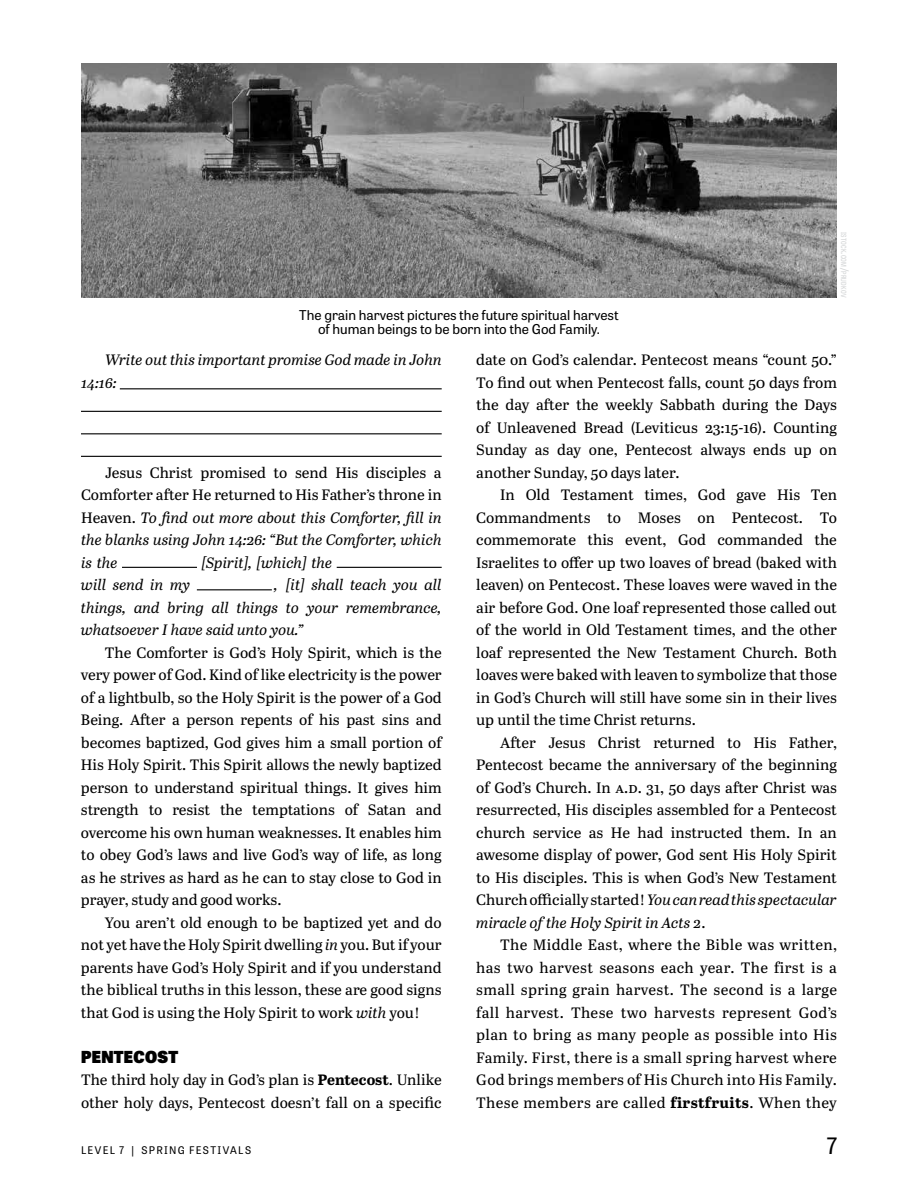
<style>
.page{position:relative;width:918px;height:1188px;background:#fff}
.page>*{position:absolute;margin:0;border:0;box-sizing:border-box;transform-origin:0 0}
.t1{font:22.5px "Tablet Gothic";color:#000}
.t2{font:800 16.5px "Tablet Gothic";letter-spacing:.02em;color:#000}
.t3{font:15px/22.5px "Abril Text";color:#000;text-align:justify}
.t4{font:italic 15px/22.5px "Abril Text";color:#000}
.t5{font:13.5px/13.5px "Tablet Gothic";color:#000;text-align:center}
.t6{font:10.5px "Tablet Gothic";letter-spacing:.12em;color:#000}
.t7{font:7.05px "Tablet Gothic Condensed";letter-spacing:.03em;color:#d1d3d4;scale:1.04 1}
.s1{font-size:10.05px}
.s2{font-style:italic}
.s3{font-weight:700}
</style>
<div class="page">
<hr style="left:120px;top:388px;width:322px;height:1px;background:#000">
<hr style="left:81px;top:411px;width:361px;height:1px;background:#000">
<hr style="left:81px;top:433px;width:361px;height:1px;background:#000">
<hr style="left:81px;top:456px;width:361px;height:1px;background:#000">
<hr style="left:122px;top:567px;width:75px;height:1px;background:#000">
<hr style="left:337px;top:567px;width:105px;height:1px;background:#000">
<hr style="left:197px;top:589px;width:75px;height:1px;background:#000">
<img style="left:81px;top:64px;width:756px;height:234px">
<p class="t5" style="left:299px;top:308px;width:321px">The grain harvest pictures the future spiritual harvest of human beings to be born into the God Family.</p>
<p class="t7" style="left:848px;top:232px;width:65px;rotate:90deg">istock<span class="s1">.</span>com<span class="s1">/</span>prudkov</p>
<p class="t4" style="left:81px;top:348px;width:362px;text-indent:24px">Write out this important promise God made in John<br>14:16:</p>
<p class="t3" style="left:81px;top:461px;width:362px;text-indent:24px">Jesus Christ promised to send His disciples a Comforter after He returned to His Father’s throne in Heaven. <span class="s2">To find out more about this Comforter, fill in the blanks using John 14:26: “But the Comforter, which is the</span></p>
<p class="t4" style="left:201px;top:551px;width:132px">[Spirit], [which] the</p>
<p class="t4" style="left:81px;top:573px;width:362px;text-align:justify;text-indent:193px">, [it] shall teach you all things, and bring all things to your remembrance, whatsoever I have said unto you.”</p>
<p class="t3" style="left:81px;top:641px;width:362px;text-indent:24px">The Comforter is God’s Holy Spirit, which is the very power of God. Kind of like electricity is the power of a lightbulb, so the Holy Spirit is the power of a God Being. After a person repents of his past sins and becomes baptized, God gives him a small portion of His Holy Spirit. This Spirit allows the newly baptized person to understand spiritual things. It gives him strength to resist the temptations of Satan and overcome his own human weaknesses. It enables him to obey God’s laws and live God’s way of life, as long as he strives as hard as he can to stay close to God in prayer, study and good works.</p>
<p class="t3" style="left:81px;top:911px;width:362px;text-indent:24px">You aren’t old enough to be baptized yet and do not yet have the Holy Spirit dwelling <span class="s2">in</span> you. But if your parents have God’s Holy Spirit and if you understand the biblical truths in this lesson, these are good signs that God is using the Holy Spirit to work <span class="s2">with</span> you!</p>
<p class="t2" style="left:81px;top:1044px;width:99px">PENTECOST</p>
<p class="t3" style="left:81px;top:1068px;width:362px">The third holy day in God’s plan is <span class="s3">Pentecost</span>. Unlike other holy days, Pentecost doesn’t fall on a specific</p>
<p class="t4" style="left:81px;top:573px;width:111px">will send in my</p>
<p class="t3" style="left:476px;top:348px;width:362px">date on God’s calendar. Pentecost means “count 50.” To find out when Pentecost falls, count 50 days from the day after the weekly Sabbath during the Days of Unleavened Bread (Leviticus 23:15-16). Counting Sunday as day one, Pentecost always ends up on another Sunday, 50 days later.</p>
<p class="t3" style="left:476px;top:483px;width:362px;text-indent:24px">In Old Testament times, God gave His Ten Commandments to Moses on Pentecost. To commemorate this event, God commanded the Israelites to offer up two loaves of bread (baked with leaven) on Pentecost. These loaves were waved in the air before God. One loaf represented those called out of the world in Old Testament times, and the other loaf represented the New Testament Church. Both loaves were baked with leaven to symbolize that those in God’s Church will still have some sin in their lives up until the time Christ returns.</p>
<p class="t3" style="left:476px;top:731px;width:362px;text-indent:24px">After Jesus Christ returned to His Father, Pentecost became the anniversary of the beginning of God’s Church. In a.d. 31, 50 days after Christ was resurrected, His disciples assembled for a Pentecost church service as He had instructed them. In an awesome display of power, God sent His Holy Spirit to His disciples. This is when God’s New Testament Church officially started! <span class="s2">You can read this spectacular miracle of the Holy Spirit in Acts 2</span>.</p>
<p class="t3" style="left:476px;top:933px;width:362px;text-indent:24px">The Middle East, where the Bible was written, has two harvest seasons each year. The first is a small spring grain harvest. The second is a large fall harvest. These two harvests represent God’s plan to bring as many people as possible into His Family. First, there is a small spring harvest where God brings members of His Church into His Family.<br>These members are called <span class="s3">firstfruits</span>. When they</p>
<p class="t6" style="left:81px;top:1143px;width:172px">LEVEL 7 | SPRING FESTIVALS</p>
<h1 class="t1" style="left:826px;top:1130px;width:12px">7</h1>
</div>
